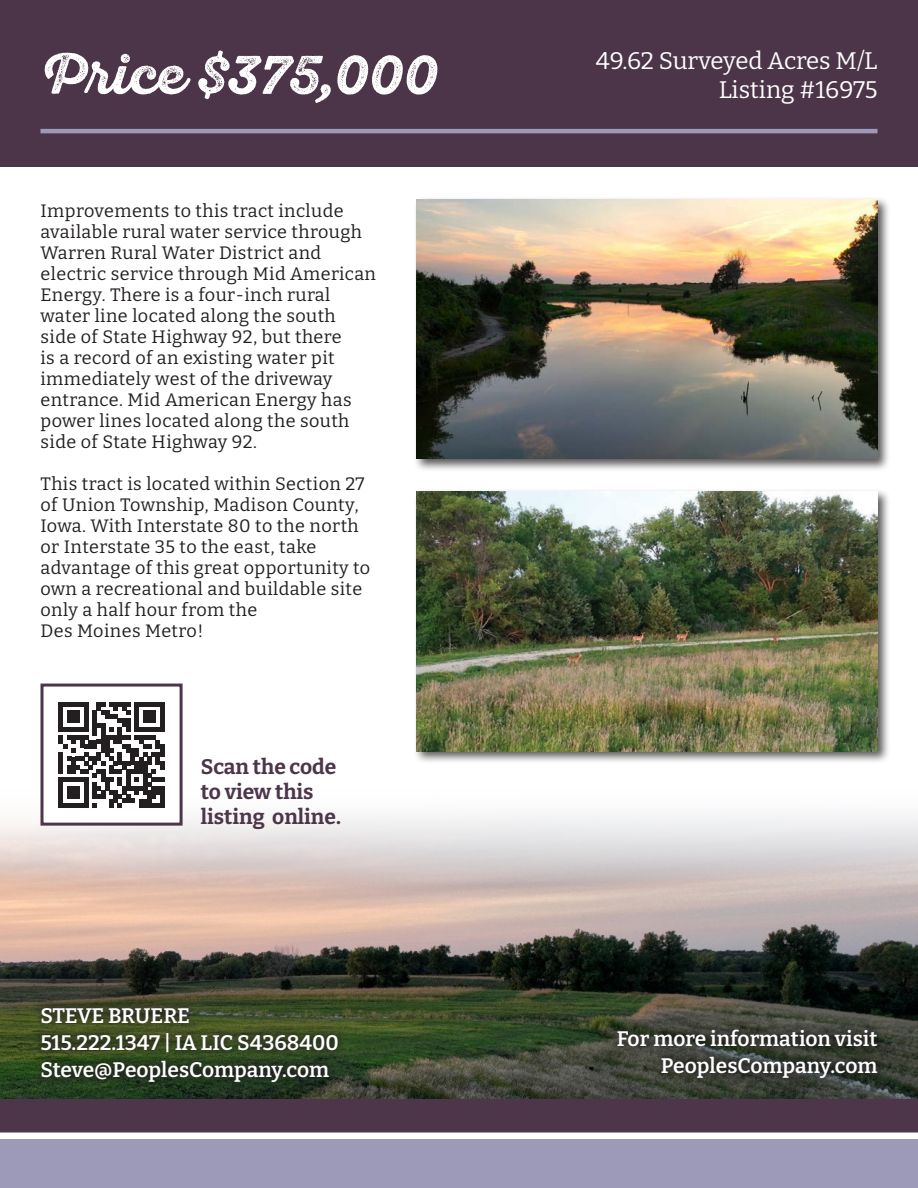
<style>
.page{position:relative;width:918px;height:1188px;background:#fff}
.page>*{position:absolute;margin:0;border:0;box-sizing:border-box;transform-origin:0 0}
.t1{font:54px "Sant Elia Rough Bold Two";color:#fff}
.t2{font:24px/28.8px "Bitter";color:#fff;text-align:right}
.t3{font:600 21px "Bitter";color:#fff}
.t4{font:700 21px "Bitter";color:#4d364a}
.t5{font:600 21px "Bitter";letter-spacing:-.02em;color:#fff}
.t6{font:18px/21px "Bitter";letter-spacing:.025em;color:#231f20}
</style>
<div class="page">
<img style="left:0;top:815px;width:918px;height:284px">
<div style="left:0;top:1099px;width:918px;height:34px;background:#4d364a"></div>
<div style="left:0;top:1133px;width:918px;height:55px;background:#9d9ab9"></div>
<div style="left:0;top:1133px;width:918px;height:6px;background:#fff"></div>
<div style="left:0;top:0;width:918px;height:167px;background:#4c3549"></div>
<div style="left:413px;top:488px;width:478px;height:276px;background:#231f20;opacity:.75"></div>
<img style="left:417px;top:492px;width:461px;height:259px">
<div style="left:413px;top:196px;width:478px;height:276px;background:#231f20;opacity:.75"></div>
<img style="left:417px;top:200px;width:461px;height:259px">
<div style="left:608px;top:1019px;width:279px;height:68px;background:#231f20;opacity:.75"></div>
<hr style="left:40px;top:129px;width:838px;height:4px;background:#9d9ab9">
<div style="left:42px;top:685px;width:139px;height:139px;background:#fff"></div>
<svg style="left:59px;top:702px;width:105px;height:105px"></svg>
<div style="left:40px;top:684px;width:143px;height:142px;border:3px solid #4d364a"></div>
<div style="left:32px;top:999px;width:315px;height:93px;background:#231f20;opacity:.75"></div>
<p class="t1" style="left:40px;top:43px;width:399px">Price $375,000</p>
<p class="t6" style="left:40px;top:199px;width:337px">Improvements to this tract include available rural water service through Warren Rural Water District and electric service through Mid American Energy. There is a four-inch rural water line located along the south side of State Highway 92, but there<br>is a record of an existing water pit immediately west of the driveway entrance. Mid American Energy has power lines located along the south side of State Highway 92.</p>
<p class="t6" style="left:40px;top:472px;width:331px">This tract is located within Section 27 of Union Township, Madison County,<br>Iowa. With Interstate 80 to the north or Interstate 35 to the east, take advantage of this great opportunity to own a recreational and buildable site only a half hour from the<br>Des Moines Metro!</p>
<p class="t4" style="left:201px;top:753px;width:137px">Scan the code</p>
<p class="t4" style="left:201px;top:778px;width:114px">to view this</p>
<p class="t4" style="left:201px;top:803px;width:142px">listing online.</p>
<p class="t5" style="left:40px;top:1003px;width:151px">STEVE BRUERE</p>
<p class="t3" style="left:40px;top:1030px;width:300px">515.222.1347 | IA LIC S4368400</p>
<p class="t3" style="left:40px;top:1057px;width:290px">Steve@PeoplesCompany.com</p>
<p class="t2" style="left:596px;top:46px;width:283px">49.62 Surveyed Acres M/L<br>Listing #16975</p>
<p class="t3" style="left:617px;top:1025px;width:262px">For more information visit</p>
<p class="t3" style="left:661px;top:1052px;width:218px">PeoplesCompany.com</p>
</div>
